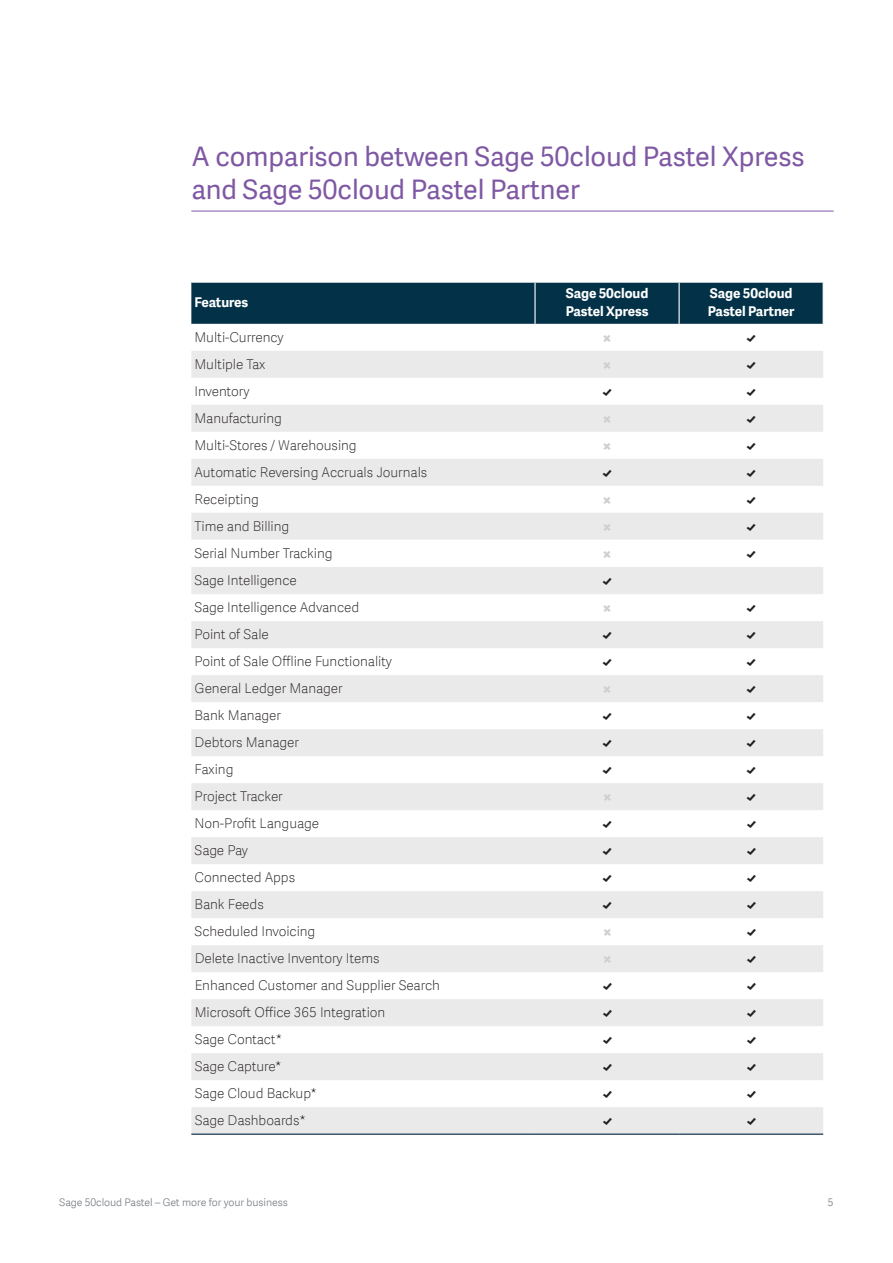
<style>
.page{position:relative;width:893px;height:1263px;background:#fff}
.page>*{position:absolute;margin:0;border:0;box-sizing:border-box;transform-origin:0 0}
.t1{font:27px/33px "Adelle Sans SAGE";letter-spacing:-.005em;color:#7f58a4}
.t2{font:13.5px "Adelle Sans SAGE Th";letter-spacing:-.005em;color:#231f20}
.t3{font:700 13.5px/18px "Adelle Sans SAGE";letter-spacing:-.005em;color:#fff}
.t4{font:13.5px "Adelle Sans SAGE Th";color:#cdd0d3}
.t5{font:10.5px "Adelle Sans SAGE Lt";letter-spacing:-.005em;color:#787d83}
</style>
<div class="page">
<div style="left:191px;top:283px;width:631px;height:41px;background:#033248"></div>
<svg style="left:191px;top:351px;width:632px;height:783px;fill:#ebeaea"></svg>
<svg style="left:191px;top:540px;width:632px;height:27px"></svg>
<hr style="left:534px;top:283px;width:1px;height:41px;background:#fff">
<hr style="left:678px;top:283px;width:1px;height:41px;background:#fff">
<hr style="left:191px;top:1134px;width:344px;height:1px;background:#002442">
<hr style="left:535px;top:1134px;width:144px;height:1px;background:#002442">
<hr style="left:679px;top:1134px;width:144px;height:1px;background:#002442">
<hr style="left:191px;top:211px;width:642px;height:1px;background:#7f58a4">
<h1 class="t1" style="left:191px;top:139px;width:614px">A comparison between Sage 50cloud Pastel Xpress and Sage 50cloud Pastel Partner</h1>
<p class="t3" style="left:194px;top:293px;width:55px">Features</p>
<p class="t3" style="left:565px;top:284px;width:84px">Sage 50cloud<br>Pastel Xpress</p>
<p class="t3" style="left:707px;top:284px;width:88px">Sage 50cloud<br>Pastel Partner</p>
<p class="t2" style="left:194px;top:327px;width:91px">Multi-Currency</p>
<p class="t4" style="left:602px;top:327px;width:10px">f</p>
<p class="t2" style="left:746px;top:327px;width:12px">e</p>
<p class="t2" style="left:194px;top:354px;width:73px">Multiple Tax</p>
<p class="t4" style="left:603px;top:354px;width:10px">f</p>
<p class="t2" style="left:746px;top:354px;width:12px">e</p>
<p class="t2" style="left:194px;top:381px;width:57px">Inventory</p>
<p class="t2" style="left:602px;top:381px;width:12px">e</p>
<p class="t2" style="left:746px;top:381px;width:12px">e</p>
<p class="t2" style="left:194px;top:408px;width:89px">Manufacturing</p>
<p class="t4" style="left:603px;top:408px;width:10px">f</p>
<p class="t2" style="left:746px;top:408px;width:12px">e</p>
<p class="t2" style="left:194px;top:435px;width:164px">Multi-Stores / Warehousing</p>
<p class="t4" style="left:603px;top:435px;width:10px">f</p>
<p class="t2" style="left:746px;top:435px;width:12px">e</p>
<p class="t2" style="left:194px;top:462px;width:234px">Automatic Reversing Accruals Journals</p>
<p class="t2" style="left:602px;top:462px;width:12px">e</p>
<p class="t2" style="left:746px;top:462px;width:12px">e</p>
<p class="t2" style="left:194px;top:489px;width:66px">Receipting</p>
<p class="t4" style="left:603px;top:489px;width:10px">f</p>
<p class="t2" style="left:746px;top:489px;width:12px">e</p>
<p class="t2" style="left:194px;top:516px;width:96px">Time and Billing</p>
<p class="t4" style="left:603px;top:516px;width:10px">f</p>
<p class="t2" style="left:746px;top:516px;width:12px">e</p>
<p class="t2" style="left:194px;top:543px;width:140px">Serial Number Tracking</p>
<p class="t4" style="left:603px;top:543px;width:10px">f</p>
<p class="t2" style="left:746px;top:543px;width:12px">e</p>
<p class="t2" style="left:194px;top:570px;width:104px">Sage Intelligence</p>
<p class="t2" style="left:602px;top:570px;width:12px">e</p>
<p class="t2" style="left:194px;top:598px;width:166px">Sage Intelligence Advanced</p>
<p class="t4" style="left:603px;top:598px;width:10px">f</p>
<p class="t2" style="left:746px;top:598px;width:12px">e</p>
<p class="t2" style="left:194px;top:625px;width:76px">Point of Sale</p>
<p class="t2" style="left:602px;top:625px;width:12px">e</p>
<p class="t2" style="left:746px;top:625px;width:12px">e</p>
<p class="t2" style="left:194px;top:652px;width:199px">Point of Sale Offline Functionality</p>
<p class="t2" style="left:602px;top:652px;width:12px">e</p>
<p class="t2" style="left:746px;top:652px;width:12px">e</p>
<p class="t2" style="left:194px;top:679px;width:150px">General Ledger Manager</p>
<p class="t4" style="left:603px;top:679px;width:10px">f</p>
<p class="t2" style="left:746px;top:679px;width:12px">e</p>
<p class="t2" style="left:194px;top:706px;width:88px">Bank Manager</p>
<p class="t2" style="left:602px;top:706px;width:12px">e</p>
<p class="t2" style="left:746px;top:706px;width:12px">e</p>
<p class="t2" style="left:194px;top:733px;width:106px">Debtors Manager</p>
<p class="t2" style="left:602px;top:733px;width:12px">e</p>
<p class="t2" style="left:746px;top:733px;width:12px">e</p>
<p class="t2" style="left:194px;top:760px;width:40px">Faxing</p>
<p class="t2" style="left:602px;top:760px;width:12px">e</p>
<p class="t2" style="left:746px;top:760px;width:12px">e</p>
<p class="t2" style="left:194px;top:787px;width:90px">Project Tracker</p>
<p class="t4" style="left:603px;top:787px;width:10px">f</p>
<p class="t2" style="left:746px;top:787px;width:12px">e</p>
<p class="t2" style="left:194px;top:814px;width:126px">Non-Profit Language</p>
<p class="t2" style="left:602px;top:814px;width:12px">e</p>
<p class="t2" style="left:746px;top:814px;width:12px">e</p>
<p class="t2" style="left:195px;top:841px;width:55px">Sage Pay</p>
<p class="t2" style="left:602px;top:841px;width:12px">e</p>
<p class="t2" style="left:746px;top:841px;width:12px">e</p>
<p class="t2" style="left:195px;top:868px;width:102px">Connected Apps</p>
<p class="t2" style="left:602px;top:868px;width:12px">e</p>
<p class="t2" style="left:746px;top:868px;width:12px">e</p>
<p class="t2" style="left:195px;top:895px;width:71px">Bank Feeds</p>
<p class="t2" style="left:602px;top:895px;width:12px">e</p>
<p class="t2" style="left:746px;top:895px;width:12px">e</p>
<p class="t2" style="left:195px;top:922px;width:122px">Scheduled Invoicing</p>
<p class="t4" style="left:603px;top:922px;width:10px">f</p>
<p class="t2" style="left:746px;top:922px;width:12px">e</p>
<p class="t2" style="left:195px;top:949px;width:186px">Delete Inactive Inventory Items</p>
<p class="t4" style="left:603px;top:949px;width:10px">f</p>
<p class="t2" style="left:746px;top:949px;width:12px">e</p>
<p class="t2" style="left:195px;top:976px;width:247px">Enhanced Customer and Supplier Search</p>
<p class="t2" style="left:602px;top:976px;width:12px">e</p>
<p class="t2" style="left:746px;top:976px;width:12px">e</p>
<p class="t2" style="left:195px;top:1003px;width:192px">Microsoft Office 365 Integration</p>
<p class="t2" style="left:602px;top:1003px;width:12px">e</p>
<p class="t2" style="left:746px;top:1003px;width:12px">e</p>
<p class="t2" style="left:195px;top:1030px;width:89px">Sage Contact*</p>
<p class="t2" style="left:602px;top:1030px;width:12px">e</p>
<p class="t2" style="left:746px;top:1030px;width:12px">e</p>
<p class="t2" style="left:195px;top:1057px;width:88px">Sage Capture*</p>
<p class="t2" style="left:602px;top:1057px;width:12px">e</p>
<p class="t2" style="left:746px;top:1057px;width:12px">e</p>
<p class="t2" style="left:195px;top:1084px;width:124px">Sage Cloud Backup*</p>
<p class="t2" style="left:602px;top:1084px;width:12px">e</p>
<p class="t2" style="left:746px;top:1084px;width:12px">e</p>
<p class="t2" style="left:195px;top:1111px;width:113px">Sage Dashboards*</p>
<p class="t2" style="left:602px;top:1111px;width:12px">e</p>
<p class="t2" style="left:746px;top:1111px;width:12px">e</p>
<p class="t5" style="left:59px;top:1195px;width:230px">Sage 50cloud Pastel – Get more for your business</p>
<p class="t5" style="left:827px;top:1195px;width:7px">5</p>
</div>
